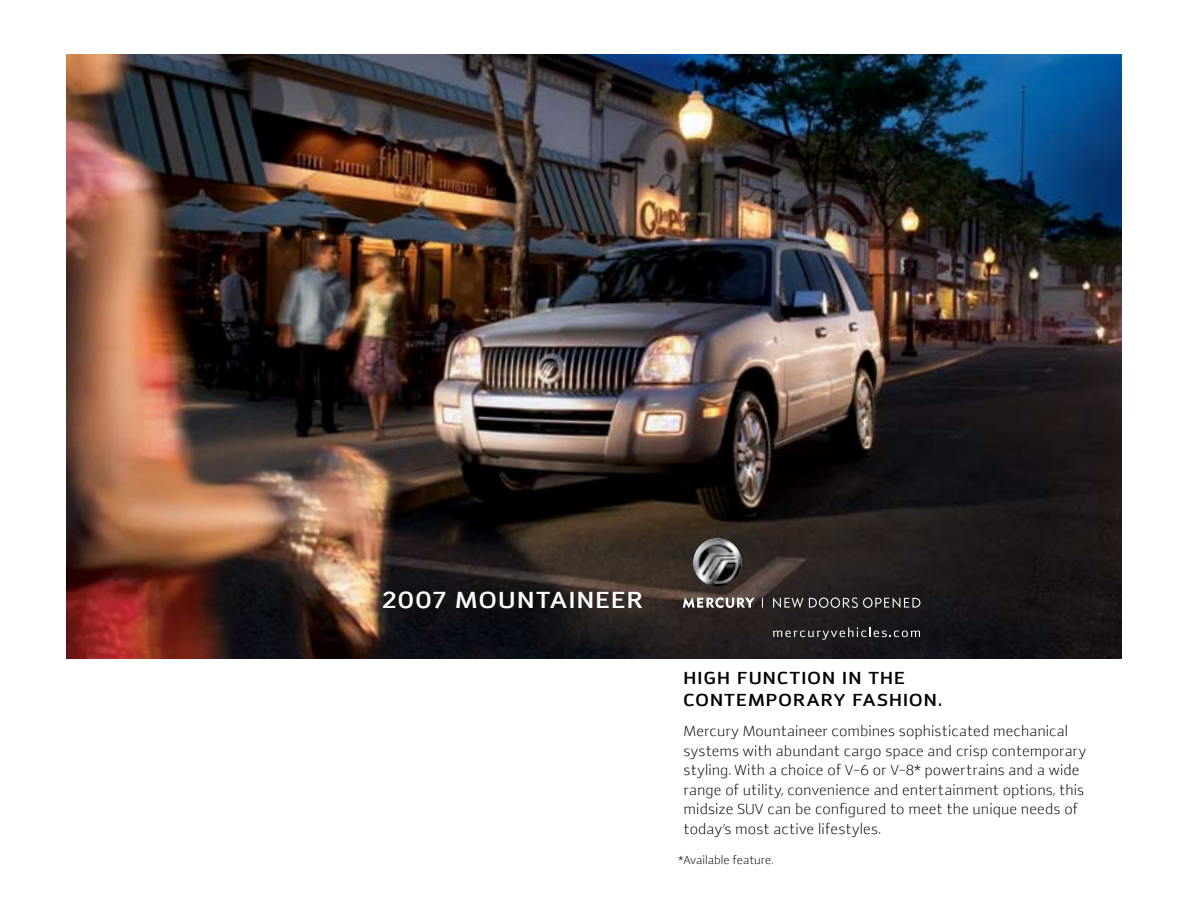
<style>
.page{position:relative;width:1188px;height:918px;background:#fff}
.page>*{position:absolute;margin:0;border:0;box-sizing:border-box;transform-origin:0 0}
.t1{font:24px "LM Anom Med Ext";color:#fff;scale:1.05 1}
.t2{font:18px/22.5px "LM Anom Med Ext";letter-spacing:.06em;color:#000;scale:1.05 1}
.t3{font:15px/19.5px "LM Anom Light Ext";letter-spacing:.005em;color:#000}
.t4{font:12px "LM Anom Light Ext";color:#000}
</style>
<div class="page">
<img style="left:67px;top:54px;width:1054px;height:605px">
<img style="left:693px;top:538px;width:49px;height:49px;border-radius:50%">
<svg style="left:773px;top:598px;width:30px;height:10px"></svg>
<svg style="left:809px;top:598px;width:111px;height:10px"></svg>
<svg style="left:683px;top:597px;width:72px;height:11px"></svg>
<svg style="left:773px;top:627px;width:147px;height:13px"></svg>
<h1 class="t1" style="left:382px;top:586px;width:87px">2007 MOUNTAINEER</h1>
<p class="t2" style="left:684px;top:667px;width:248px">HIGH FUNCTION IN THE<br>CONTEMPORARY FASHION.</p>
<p class="t3" style="left:684px;top:722px;width:404px">Mercury Mountaineer combines sophisticated mechanical systems with abundant cargo space and crisp contemporary styling. With a choice of V-6 or V-8* powertrains and a wide range of utility, convenience and entertainment options, this midsize SUV can be configured to meet the unique needs of today’s most active lifestyles.</p>
<p class="t4" style="left:678px;top:854px;width:96px">*Available feature.</p>
</div>
